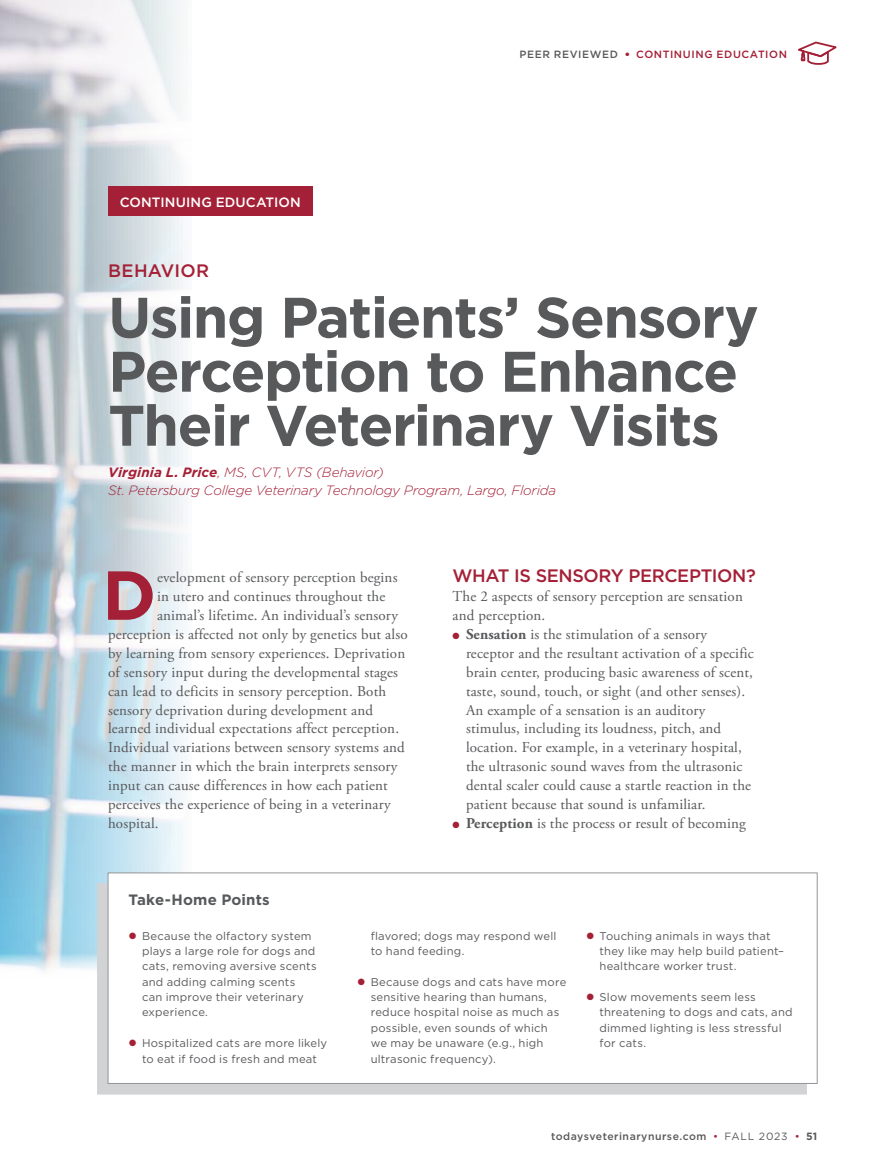
<style>
.page{position:relative;width:878px;height:1175px;background:#fff}
.page>*{position:absolute;margin:0;border:0;box-sizing:border-box;transform-origin:0 0}
.t1{font:700 69.15px "Gotham";color:#a42036}
.t2{font:700 57px/54px "Gotham";letter-spacing:-.025em;color:#58595b}
.t3{font:500 18px "Gotham";letter-spacing:-.02em;color:#a42036}
.t4{font:500 18px "Gotham";letter-spacing:.01em;color:#a42036}
.t5{font:15px/18.9px "Adobe Garamond Pro";letter-spacing:.01em;color:#58595b}
.t6{font:700 15px "Gotham";letter-spacing:.01em;color:#58595b}
.t7{font:italic 300 13.5px/18px "Gotham";letter-spacing:-.015em;color:#a42036}
.t8{font:500 13.5px "Gotham";letter-spacing:.01em;color:#fff}
.t9{font:11.25px/15.5px "Gotham";letter-spacing:.02em;color:#58595b}
.t10{font:500 10.5px "Gotham";letter-spacing:.05em;color:#58595b}
.t11{font:500 10.5px "Gotham";letter-spacing:.06em;color:#a42036}
.s1{color:#58595b}
.s2{font-weight:900}
.s3{font-weight:700}
.s4{color:#a42036}
.s5{font-weight:400;color:#a42036}
.s6{font-weight:400}
</style>
<div class="page">
<svg style="left:798px;top:41px;width:39px;height:24px"></svg>
<img style="left:0;top:0;width:183px;height:972px">
<div style="left:108px;top:186px;width:204px;height:30px;background:#a42036"></div>
<div style="left:97px;top:883px;width:709px;height:211px;background:#d1d3d4"></div>
<div style="left:108px;top:873px;width:709px;height:210px;background:#fff"></div>
<div style="left:108px;top:872px;width:709px;height:211px;border:1px solid #939598"></div>
<p class="t8" style="left:120px;top:196px;width:183px">CONTINUING EDUCATION</p>
<p class="t11" style="left:519px;top:50px;width:269px"><span class="s1">PEER REVIEWED</span> <span class="s2">•</span> CONTINUING EDUCATION</p>
<p class="t4" style="left:108px;top:262px;width:102px">BEHAVIOR</p>
<h2 class="t2" style="left:108px;top:293px;width:652px">Using Patients’ Sensory<br>Perception to Enhance<br>Their Veterinary Visits</h2>
<p class="t7" style="left:108px;top:464px;width:449px"><span class="s3">Virginia L. Price</span>, MS, CVT, VTS (Behavior)<br>St. Petersburg College Veterinary Technology Program, Largo, Florida</p>
<h1 class="t1" style="left:102px;top:564px;width:56px">D</h1>
<p class="t5" style="left:157px;top:569px;width:242px">evelopment of sensory perception begins</p>
<p class="t5" style="left:157px;top:588px;width:230px">in utero and continues throughout the</p>
<p class="t5" style="left:157px;top:607px;width:242px">animal’s lifetime. An individual’s sensory</p>
<p class="t5" style="left:108px;top:626px;width:301px">perception is affected not only by genetics but also</p>
<p class="t5" style="left:108px;top:645px;width:299px">by learning from sensory experiences. Deprivation</p>
<p class="t5" style="left:108px;top:664px;width:291px">of sensory input during the developmental stages</p>
<p class="t5" style="left:108px;top:683px;width:279px">can lead to deficits in sensory perception. Both</p>
<p class="t5" style="left:108px;top:701px;width:266px">sensory deprivation during development and</p>
<p class="t5" style="left:108px;top:720px;width:292px">learned individual expectations affect perception.</p>
<p class="t5" style="left:108px;top:739px;width:298px">Individual variations between sensory systems and</p>
<p class="t5" style="left:108px;top:758px;width:291px">the manner in which the brain interprets sensory</p>
<p class="t5" style="left:108px;top:777px;width:281px">input can cause differences in how each patient</p>
<p class="t5" style="left:108px;top:796px;width:284px">perceives the experience of being in a veterinary</p>
<p class="t5" style="left:108px;top:815px;width:52px">hospital.</p>
<p class="t3" style="left:452px;top:567px;width:305px">WHAT IS SENSORY PERCEPTION?</p>
<p class="t5" style="left:452px;top:588px;width:292px">The 2 aspects of sensory perception are sensation and perception.</p>
<p class="t5" style="left:466px;top:626px;width:289px;text-indent:-14px"><span class="s4">●</span> <span class="s3">Sensation</span> is the stimulation of a sensory receptor and the resultant activation of a specific brain center, producing basic awareness of scent, taste, sound, touch, or sight (and other senses).<br>An example of a sensation is an auditory stimulus, including its loudness, pitch, and location. For example, in a veterinary hospital, the ultrasonic sound waves from the ultrasonic dental scaler could cause a startle reaction in the patient because that sound is unfamiliar.</p>
<p class="t5" style="left:452px;top:815px;width:295px"><span class="s4">●</span> <span class="s3">Perception</span> is the process or result of becoming</p>
<p class="t6" style="left:128px;top:893px;width:143px">Take-Home Points</p>
<p class="t9" style="left:142px;top:928px;width:176px">Because the olfactory system plays a large role for dogs and cats, removing aversive scents and adding calming scents can improve their veterinary experience.</p>
<p class="t9" style="left:142px;top:1036px;width:187px">Hospitalized cats are more likely to eat if food is fresh and meat</p>
<p class="t9" style="left:371px;top:928px;width:187px">flavored; dogs may respond well to hand feeding.</p>
<p class="t9" style="left:371px;top:974px;width:197px">Because dogs and cats have more sensitive hearing than humans, reduce hospital noise as much as possible, even sounds of which we may be unaware (e.g., high ultrasonic frequency).</p>
<p class="t9" style="left:599px;top:928px;width:186px">Touching animals in ways that they like may help build patient– healthcare worker trust.</p>
<p class="t9" style="left:599px;top:990px;width:195px">Slow movements seem less threatening to dogs and cats, and dimmed lighting is less stressful for cats.</p>
<p class="t10" style="left:551px;top:1131px;width:268px">todaysveterinarynurse.com <span class="s5">•</span> <span class="s6">FALL 2023</span> <span class="s5">•</span> <span class="s3">51</span></p>
</div>
